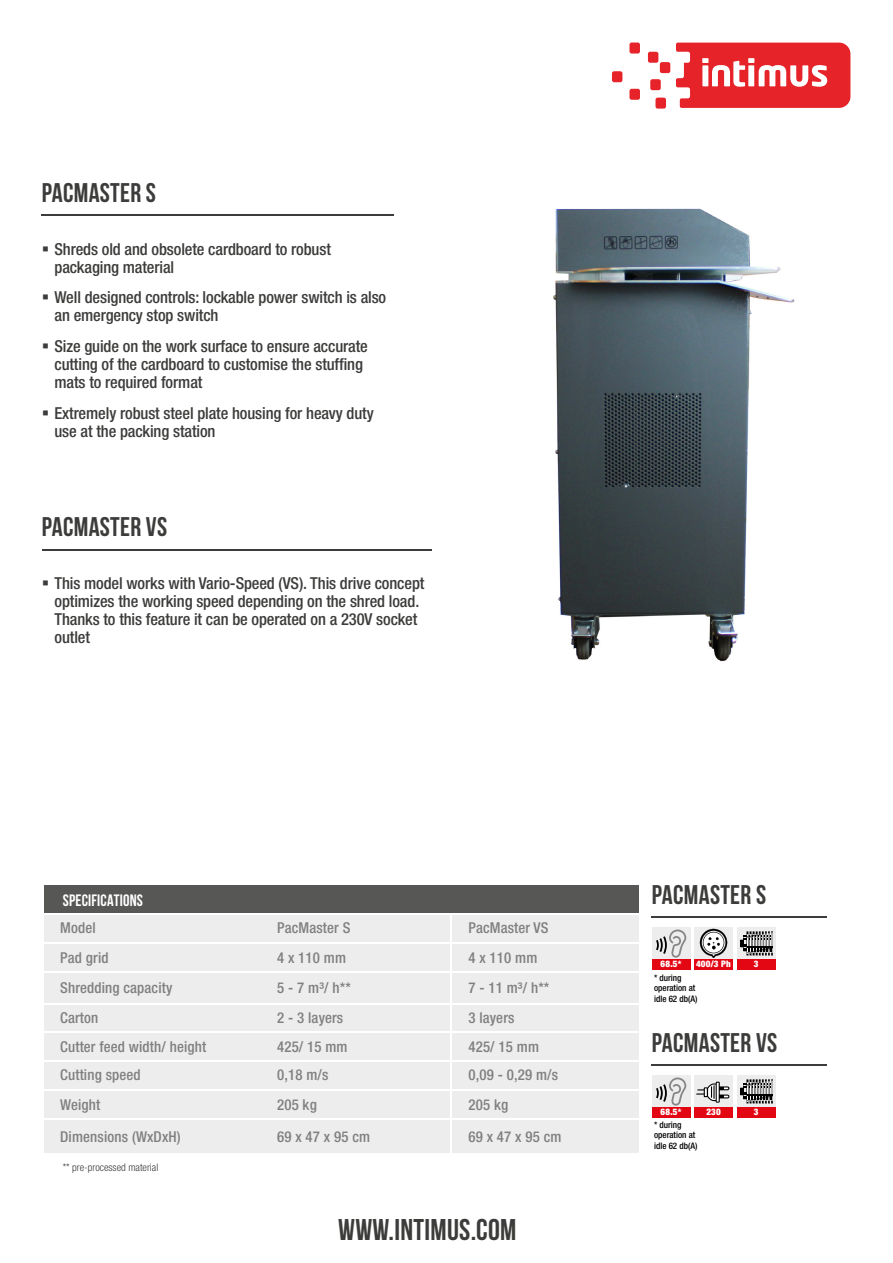
<style>
.page{position:relative;width:893px;height:1263px;background:#fff}
.page>*{position:absolute;margin:0;border:0;box-sizing:border-box;transform-origin:0 0}
.t1{font:700 30px "Bebas Neue";letter-spacing:.01em;color:#3c3c3b}
.t2{font:700 27px "Bebas Neue";letter-spacing:.01em;color:#3c3c3b}
.t3{font:500 condensed 16.5px/18px "Helvetica Neue LT Std";letter-spacing:-.005em;color:#3c3c3b}
.t4{font:700 16.5px "Bebas Neue";letter-spacing:.01em;color:#fff}
.t5{font:500 condensed 15px "Helvetica Neue LT Std";letter-spacing:.01em;color:#818080}
.t6{font:300 condensed 10.5px "Helvetica Neue LT Std";color:#3c3c3b}
.t7{font:500 condensed 9px/10.8px "Helvetica Neue LT Std";color:#000}
.t8{font:900 condensed 9px "Helvetica Neue LT Std";letter-spacing:.02em;color:#fff}
</style>
<div class="page">
<svg style="left:612px;top:43px;width:238px;height:66px"></svg>
<img style="left:553px;top:208px;width:242px;height:454px">
<hr style="left:42px;top:214px;width:352px;height:1px;background:#3c3c3b">
<div style="left:45px;top:891px;width:594px;height:263px;background:#ededed"></div>
<div style="left:43px;top:884px;width:597px;height:30px;background:#575756"></div>
<hr style="left:42px;top:884px;width:218px;height:1px;background:#fff">
<hr style="left:260px;top:884px;width:191px;height:1px;background:#fff">
<hr style="left:451px;top:884px;width:190px;height:1px;background:#fff">
<hr style="left:44px;top:913px;width:216px;height:2px;background:#fff">
<hr style="left:260px;top:913px;width:191px;height:2px;background:#fff">
<hr style="left:451px;top:913px;width:188px;height:2px;background:#fff">
<hr style="left:44px;top:942px;width:216px;height:2px;background:#fff">
<hr style="left:260px;top:942px;width:191px;height:2px;background:#fff">
<hr style="left:451px;top:942px;width:188px;height:2px;background:#fff">
<hr style="left:44px;top:971px;width:216px;height:2px;background:#fff">
<hr style="left:260px;top:971px;width:191px;height:2px;background:#fff">
<hr style="left:451px;top:971px;width:188px;height:2px;background:#fff">
<hr style="left:44px;top:1003px;width:216px;height:1px;background:#fff">
<hr style="left:260px;top:1003px;width:191px;height:1px;background:#fff">
<hr style="left:451px;top:1003px;width:188px;height:1px;background:#fff">
<hr style="left:44px;top:1032px;width:216px;height:1px;background:#fff">
<hr style="left:260px;top:1032px;width:191px;height:1px;background:#fff">
<hr style="left:451px;top:1032px;width:188px;height:1px;background:#fff">
<hr style="left:44px;top:1060px;width:216px;height:2px;background:#fff">
<hr style="left:260px;top:1060px;width:191px;height:2px;background:#fff">
<hr style="left:451px;top:1060px;width:188px;height:2px;background:#fff">
<hr style="left:44px;top:1089px;width:216px;height:2px;background:#fff">
<hr style="left:260px;top:1089px;width:191px;height:2px;background:#fff">
<hr style="left:451px;top:1089px;width:188px;height:2px;background:#fff">
<hr style="left:44px;top:1118px;width:216px;height:2px;background:#fff">
<hr style="left:260px;top:1118px;width:191px;height:2px;background:#fff">
<hr style="left:451px;top:1118px;width:188px;height:2px;background:#fff">
<hr style="left:42px;top:1153px;width:218px;height:1px;background:#fff">
<hr style="left:260px;top:1153px;width:191px;height:1px;background:#fff">
<hr style="left:451px;top:1153px;width:190px;height:1px;background:#fff">
<hr style="left:42px;top:885px;width:2px;height:29px;background:#fff">
<hr style="left:639px;top:885px;width:2px;height:29px;background:#fff">
<svg style="left:451px;top:915px;width:1px;height:56px"></svg>
<hr style="left:451px;top:973px;width:1px;height:30px;background:#fff">
<svg style="left:451px;top:1004px;width:1px;height:114px"></svg>
<hr style="left:451px;top:1120px;width:1px;height:33px;background:#fff">
<hr style="left:42px;top:549px;width:390px;height:1px;background:#3c3c3b">
<div style="left:652px;top:1075px;width:38px;height:32px;background:#ededed"></div>
<div style="left:652px;top:1107px;width:38px;height:11px;background:#e30613"></div>
<svg style="left:656px;top:1077px;width:30px;height:29px"></svg>
<div style="left:737px;top:1075px;width:38px;height:32px;background:#ededed"></div>
<div style="left:737px;top:1107px;width:38px;height:11px;background:#e30613"></div>
<svg style="left:740px;top:1079px;width:33px;height:24px"></svg>
<div style="left:694px;top:1075px;width:39px;height:32px;background:#ededed"></div>
<div style="left:694px;top:1107px;width:39px;height:11px;background:#e30613"></div>
<svg style="left:696px;top:1082px;width:33px;height:21px"></svg>
<hr style="left:652px;top:917px;width:175px;height:1px;background:#3c3c3b">
<hr style="left:652px;top:1065px;width:175px;height:1px;background:#3c3c3b">
<div style="left:694px;top:927px;width:39px;height:32px;background:#ededed"></div>
<div style="left:694px;top:959px;width:39px;height:11px;background:#e30613"></div>
<svg style="left:700px;top:929px;width:27px;height:29px"></svg>
<div style="left:652px;top:927px;width:38px;height:32px;background:#ededed"></div>
<div style="left:652px;top:959px;width:38px;height:11px;background:#e30613"></div>
<svg style="left:656px;top:929px;width:30px;height:29px"></svg>
<div style="left:737px;top:927px;width:38px;height:32px;background:#ededed"></div>
<div style="left:737px;top:959px;width:38px;height:11px;background:#e30613"></div>
<svg style="left:740px;top:931px;width:33px;height:24px"></svg>
<h2 class="t2" style="left:42px;top:177px;width:116px">PACMASTER S</h2>
<p class="t3" style="left:55px;top:240px;width:278px;text-indent:-13px">▪ Shreds old and obsolete cardboard to robust packaging material</p>
<p class="t3" style="left:54px;top:288px;width:333px;text-indent:-13px">▪ Well designed controls: lockable power switch is also an emergency stop switch</p>
<p class="t3" style="left:54px;top:337px;width:315px;text-indent:-13px">▪ Size guide on the work surface to ensure accurate cutting of the cardboard to customise the stuffing mats to required format</p>
<p class="t3" style="left:54px;top:404px;width:321px;text-indent:-13px">▪ Extremely robust steel plate housing for heavy duty use at the packing station</p>
<h2 class="t2" style="left:42px;top:512px;width:127px">PACMASTER VS</h2>
<p class="t3" style="left:55px;top:574px;width:371px;text-indent:-13px">▪ This model works with Vario-Speed (VS). This drive concept optimizes the working speed depending on the shred load.<br>Thanks to this feature it can be operated on a 230V socket outlet</p>
<p class="t4" style="left:63px;top:891px;width:82px">SPECIFICATIONS</p>
<p class="t5" style="left:60px;top:919px;width:37px">Model</p>
<p class="t5" style="left:277px;top:919px;width:75px">PacMaster S</p>
<p class="t5" style="left:468px;top:919px;width:82px">PacMaster VS</p>
<p class="t5" style="left:60px;top:949px;width:50px">Pad grid</p>
<p class="t5" style="left:277px;top:949px;width:70px">4 x 110 mm</p>
<p class="t5" style="left:468px;top:949px;width:70px">4 x 110 mm</p>
<p class="t5" style="left:60px;top:979px;width:114px">Shredding capacity</p>
<p class="t5" style="left:277px;top:979px;width:75px">5 - 7 m³/ h**</p>
<p class="t5" style="left:468px;top:979px;width:83px">7 - 11 m³/ h**</p>
<p class="t5" style="left:60px;top:1009px;width:40px">Carton</p>
<p class="t5" style="left:277px;top:1009px;width:68px">2 - 3 layers</p>
<p class="t5" style="left:468px;top:1009px;width:48px">3 layers</p>
<p class="t5" style="left:60px;top:1038px;width:148px">Cutter feed width/ height</p>
<p class="t5" style="left:277px;top:1038px;width:72px">425/ 15 mm</p>
<p class="t5" style="left:468px;top:1038px;width:72px">425/ 15 mm</p>
<p class="t5" style="left:60px;top:1066px;width:82px">Cutting speed</p>
<p class="t5" style="left:277px;top:1066px;width:53px">0,18 m/s</p>
<p class="t5" style="left:468px;top:1066px;width:91px">0,09 - 0,29 m/s</p>
<p class="t5" style="left:60px;top:1095px;width:42px">Weight</p>
<p class="t5" style="left:277px;top:1095px;width:41px">205 kg</p>
<p class="t5" style="left:468px;top:1095px;width:41px">205 kg</p>
<p class="t5" style="left:60px;top:1127px;width:122px">Dimensions (WxDxH)</p>
<p class="t5" style="left:277px;top:1127px;width:94px">69 x 47 x 95 cm</p>
<p class="t5" style="left:468px;top:1127px;width:94px">69 x 47 x 95 cm</p>
<p class="t6" style="left:63px;top:1161px;width:97px">** pre-processed material</p>
<h1 class="t1" style="left:338px;top:1213px;width:180px">WWW.INTIMUS.COM</h1>
<h2 class="t2" style="left:652px;top:880px;width:116px">PACMASTER S</h2>
<p class="t8" style="left:661px;top:958px;width:22px">68.5*</p>
<p class="t8" style="left:696px;top:959px;width:36px">400/3 Ph</p>
<p class="t8" style="left:754px;top:958px;width:6px">3</p>
<p class="t7" style="left:654px;top:972px;width:45px">* during operation at idle 62 db(A)</p>
<h2 class="t2" style="left:652px;top:1028px;width:127px">PACMASTER VS</h2>
<p class="t8" style="left:661px;top:1106px;width:22px">68.5*</p>
<p class="t8" style="left:706px;top:1106px;width:16px">230</p>
<p class="t8" style="left:754px;top:1106px;width:6px">3</p>
<p class="t7" style="left:654px;top:1119px;width:45px">* during operation at idle 62 db(A)</p>
</div>
